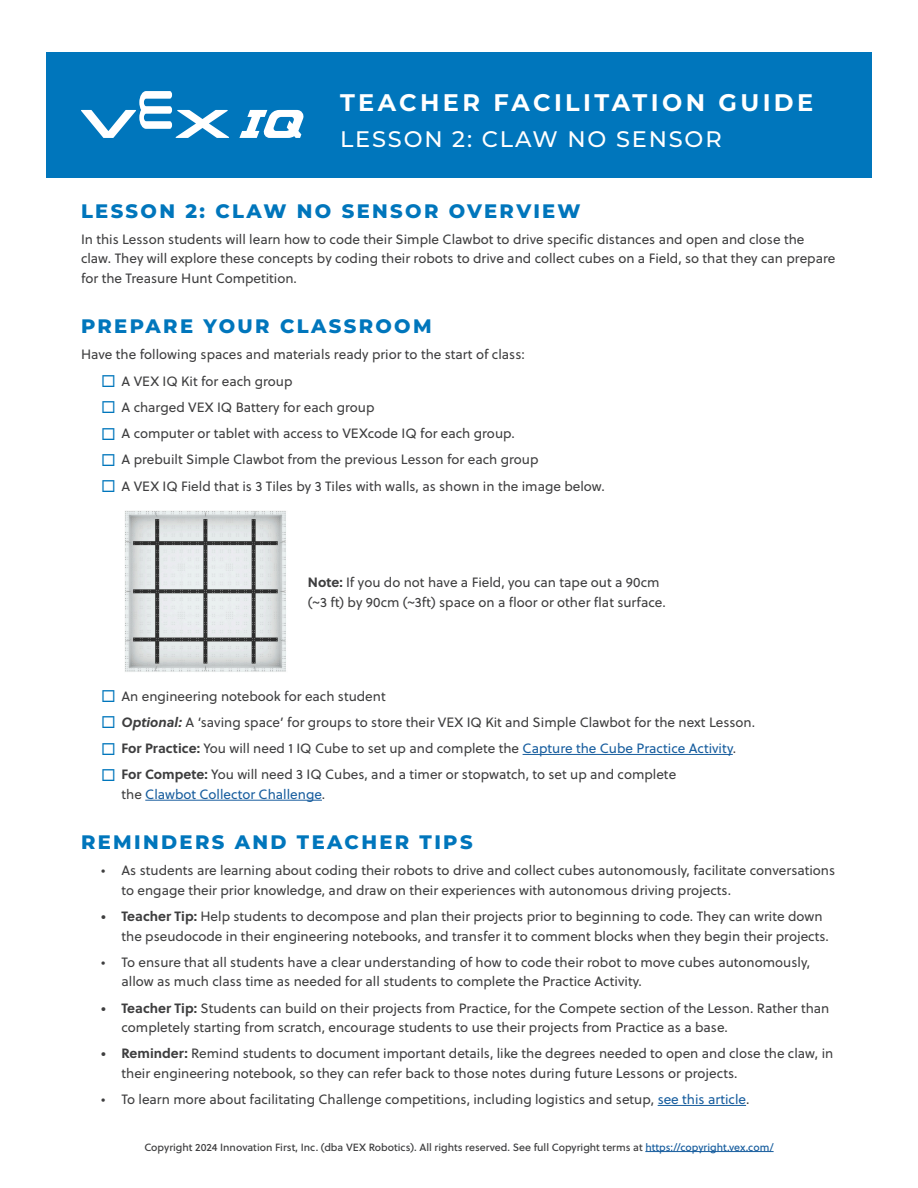
<style>
.page{position:relative;width:918px;height:1188px;background:#fff}
.page>*{position:absolute;margin:0;border:0;box-sizing:border-box;transform-origin:0 0}
.t1{font:700 24px "Montserrat";letter-spacing:.14em;color:#fff}
.t2{font:500 22.5px "Montserrat";letter-spacing:.08em;color:#fff}
.t3{font:800 19.5px "Montserrat";letter-spacing:.12em;color:#0076bc}
.t4{font:13.5px/19.5px "Soleil";color:#3e3e3f}
.t5{font:10.5px "Soleil Bk";color:#3e3e3f}
.s1{font-weight:700}
.s2{font-weight:700;font-style:italic}
.s3{color:#175d9e}
</style>
<div class="page">
<hr style="left:645px;top:1151px;width:129px;height:1px;background:#175d9e">
<hr style="left:523px;top:754px;width:210px;height:1px;background:#175d9e">
<hr style="left:145px;top:800px;width:177px;height:1px;background:#175d9e">
<hr style="left:658px;top:1105px;width:88px;height:1px;background:#175d9e">
<img style="left:125px;top:511px;width:161px;height:161px">
<div style="left:46px;top:52px;width:826px;height:125px;background:#0076bc"></div>
<svg style="left:239px;top:110px;width:64px;height:28px"></svg>
<svg style="left:81px;top:91px;width:148px;height:47px"></svg>
<p class="t1" style="left:340px;top:85px;width:475px">TEACHER FACILITATION GUIDE</p>
<p class="t2" style="left:340px;top:124px;width:383px">LESSON 2: CLAW NO SENSOR</p>
<p class="t3" style="left:81px;top:196px;width:501px">LESSON 2: CLAW NO SENSOR OVERVIEW</p>
<p class="t4" style="left:81px;top:229px;width:756px">In this Lesson students will learn how to code their Simple Clawbot to drive specific distances and open and close the claw. They will explore these concepts by coding their robots to drive and collect cubes on a Field, so that they can prepare for the Treasure Hunt Competition.</p>
<p class="t3" style="left:81px;top:312px;width:352px">PREPARE YOUR CLASSROOM</p>
<p class="t4" style="left:81px;top:345px;width:445px">Have the following spaces and materials ready prior to the start of class:</p>
<p class="t4" style="left:122px;top:371px;width:173px">A VEX IQ Kit for each group</p>
<p class="t4" style="left:122px;top:397px;width:255px">A charged VEX IQ Battery for each group</p>
<p class="t4" style="left:122px;top:423px;width:395px">A computer or tablet with access to VEXcode IQ for each group.</p>
<p class="t4" style="left:122px;top:450px;width:419px">A prebuilt Simple Clawbot from the previous Lesson for each group</p>
<p class="t4" style="left:122px;top:476px;width:485px">A VEX IQ Field that is 3 Tiles by 3 Tiles with walls, as shown in the image below.</p>
<p class="t4" style="left:308px;top:572px;width:359px"><span class="s1">Note:</span> If you do not have a Field, you can tape out a 90cm (~3 ft) by 90cm (~3ft) space on a floor or other flat surface.</p>
<p class="t4" style="left:122px;top:686px;width:266px">An engineering notebook for each student</p>
<p class="t4" style="left:122px;top:712px;width:635px"><span class="s2">Optional:</span> A ‘saving space’ for groups to store their VEX IQ Kit and Simple Clawbot for the next Lesson.</p>
<p class="t4" style="left:122px;top:738px;width:616px"><span class="s1">For Practice:</span> You will need 1 IQ Cube to set up and complete the <span class="s3">Capture the Cube Practice Activity</span>.</p>
<p class="t4" style="left:122px;top:765px;width:556px"><span class="s1">For Compete:</span> You will need 3 IQ Cubes, and a timer or stopwatch, to set up and complete the <span class="s3">Clawbot Collector Challenge</span>.</p>
<p class="t3" style="left:81px;top:828px;width:393px">REMINDERS AND TEACHER TIPS</p>
<p class="t4" style="left:122px;top:861px;width:715px;text-indent:-20px">• As students are learning about coding their robots to drive and collect cubes autonomously, facilitate conversations to engage their prior knowledge, and draw on their experiences with autonomous driving projects.</p>
<p class="t4" style="left:122px;top:906px;width:709px;text-indent:-20px"><span class="s1">• Teacher Tip:</span> Help students to decompose and plan their projects prior to beginning to code. They can write down the pseudocode in their engineering notebooks, and transfer it to comment blocks when they begin their projects.</p>
<p class="t4" style="left:122px;top:952px;width:690px;text-indent:-20px">• To ensure that all students have a clear understanding of how to code their robot to move cubes autonomously, allow as much class time as needed for all students to complete the Practice Activity.</p>
<p class="t4" style="left:122px;top:998px;width:709px;text-indent:-20px"><span class="s1">• Teacher Tip:</span> Students can build on their projects from Practice, for the Compete section of the Lesson. Rather than completely starting from scratch, encourage students to use their projects from Practice as a base.</p>
<p class="t4" style="left:122px;top:1044px;width:713px;text-indent:-20px"><span class="s1">• Reminder:</span> Remind students to document important details, like the degrees needed to open and close the claw, in their engineering notebook, so they can refer back to those notes during future Lessons or projects.</p>
<p class="t4" style="left:101px;top:1089px;width:650px">• To learn more about facilitating Challenge competitions, including logistics and setup, <span class="s3">see this article</span>.</p>
<p class="t5" style="left:144px;top:1139px;width:631px">Copyright 2024 Innovation First, Inc. (dba VEX Robotics). All rights reserved. See full Copyright terms at <span class="s3">https://copyright.vex.com/</span></p>
</div>
